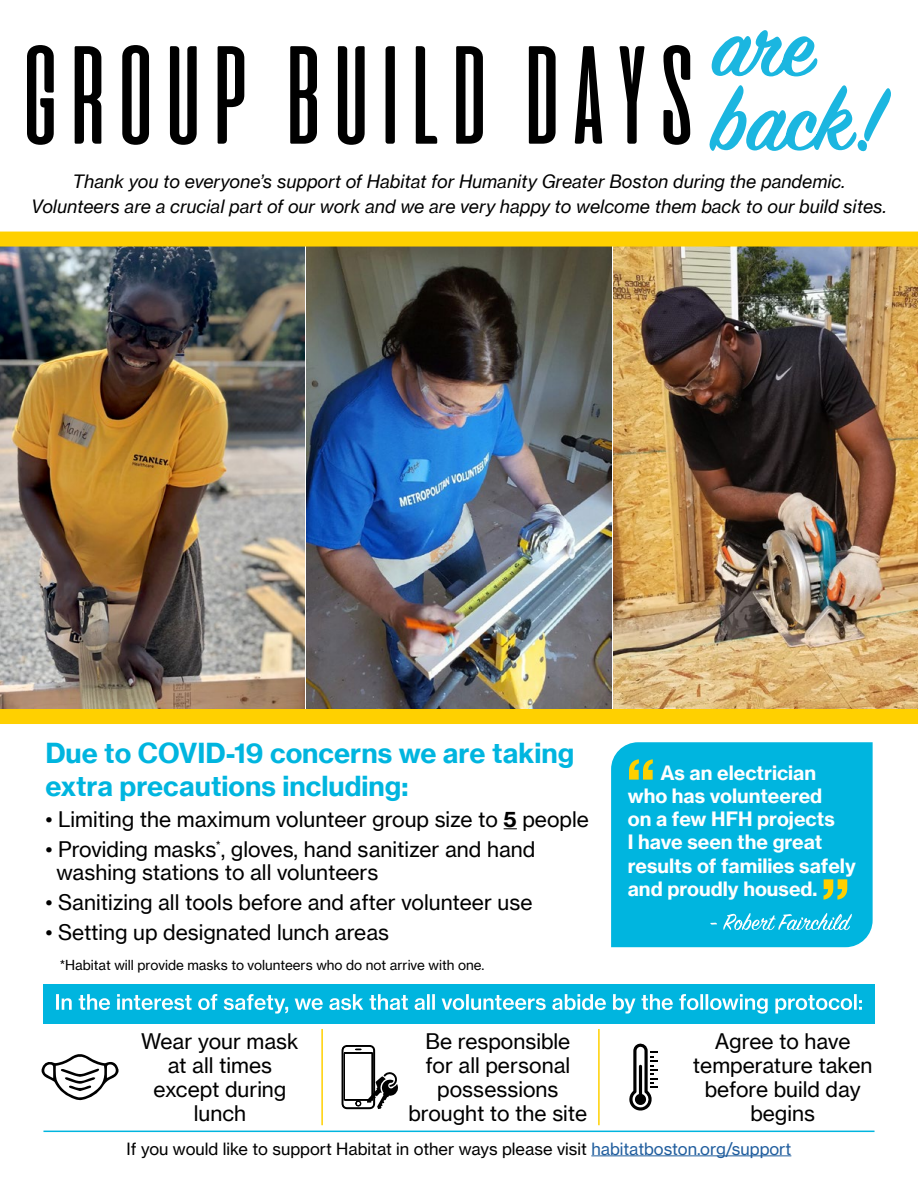
<style>
.page{position:relative;width:918px;height:1188px;background:#fff}
.page>*{position:absolute;margin:0;border:0;box-sizing:border-box;transform-origin:0 0}
.t1{font:700 27px/32.4px "Neue Haas Grotesk Text";color:#00b5df}
.t2{font:21px/24px "Neue Haas Grotesk Text";color:#000;text-align:center}
.t3{font:700 19.35px/23.2px "Neue Haas Grotesk Text";color:#fff}
.t4{font:italic 18px/25.5px "Neue Haas Grotesk Text";color:#000;text-align:center}
.t5{font:16.5px "Neue Haas Grotesk Text";color:#000}
.t6{font:13.5px "Neue Haas Grotesk Text";color:#000}
.s1{font-weight:700}
.s2{color:#215e9e}
</style>
<div class="page">
<img style="left:307px;top:247px;width:304px;height:462px">
<img style="left:0;top:247px;width:304px;height:462px">
<img style="left:614px;top:247px;width:304px;height:462px">
<div style="left:0;top:709px;width:918px;height:15px;background:#ffd000"></div>
<div style="left:611px;top:742px;width:262px;height:205px;background:#00b5df"></div>
<svg style="left:504px;top:828px;width:13px;height:1px"></svg>
<hr style="left:321px;top:1029px;width:2px;height:96px;background:#ffd000">
<hr style="left:598px;top:1029px;width:2px;height:96px;background:#ffd000">
<hr style="left:43px;top:1131px;width:832px;height:1px;background:#00b5df">
<div style="left:43px;top:984px;width:832px;height:40px;background:#00b5df"></div>
<div style="left:0;top:232px;width:918px;height:15px;background:#ffd000"></div>
<svg style="left:42px;top:1054px;width:77px;height:46px"></svg>
<svg style="left:341px;top:1045px;width:57px;height:64px"></svg>
<svg style="left:629px;top:1043px;width:29px;height:68px"></svg>
<svg style="left:56px;top:994px;width:806px;height:20px"></svg>
<hr style="left:591px;top:1155px;width:200px;height:1px;background:#215e9e">
<svg style="left:710px;top:913px;width:142px;height:17px;background:#46c9e7"></svg>
<svg style="left:629px;top:759px;width:24px;height:21px"></svg>
<svg style="left:824px;top:879px;width:23px;height:21px"></svg>
<svg style="left:27px;top:45px;width:663px;height:100px"></svg>
<svg style="left:709px;top:85px;width:182px;height:67px"></svg>
<svg style="left:712px;top:30px;width:106px;height:47px"></svg>
<p class="t4" style="left:31px;top:169px;width:857px">Thank you to everyone’s support of Habitat for Humanity Greater Boston during the pandemic.<br>Volunteers are a crucial part of our work and we are very happy to welcome them back to our build sites.</p>
<p class="t1" style="left:45px;top:737px;width:530px">Due to COVID-19 concerns we are taking extra precautions including:</p>
<p class="t2" style="left:45px;top:808px;width:545px">• Limiting the maximum volunteer group size to <span class="s1">5</span> people</p>
<p class="t2" style="left:57px;top:838px;width:480px;line-height:22.5px;text-align:left;text-indent:-11px">• Providing masks<sup>*</sup>, gloves, hand sanitizer and hand washing stations to all volunteers</p>
<p class="t2" style="left:45px;top:890px;width:489px">• Sanitizing all tools before and after volunteer use</p>
<p class="t2" style="left:45px;top:920px;width:345px">• Setting up designated lunch areas</p>
<p class="t6" style="left:60px;top:957px;width:426px">*Habitat will provide masks to volunteers who do not arrive with one.</p>
<p class="t3" style="left:628px;top:761px;width:230px;text-indent:33px">As an electrician who has volunteered<br>on a few HFH projects<br>I have seen the great results of families safely and proudly housed.</p>
<p class="t2" style="left:141px;top:1030px;width:159px">Wear your mask at all times except during lunch</p>
<p class="t2" style="left:408px;top:1030px;width:180px">Be responsible<br>for all personal possessions brought to the site</p>
<p class="t2" style="left:693px;top:1030px;width:181px">Agree to have temperature taken before build day begins</p>
<p class="t5" style="left:127px;top:1138px;width:666px">If you would like to support Habitat in other ways please visit <span class="s2">habitatboston.org/support</span></p>
</div>
